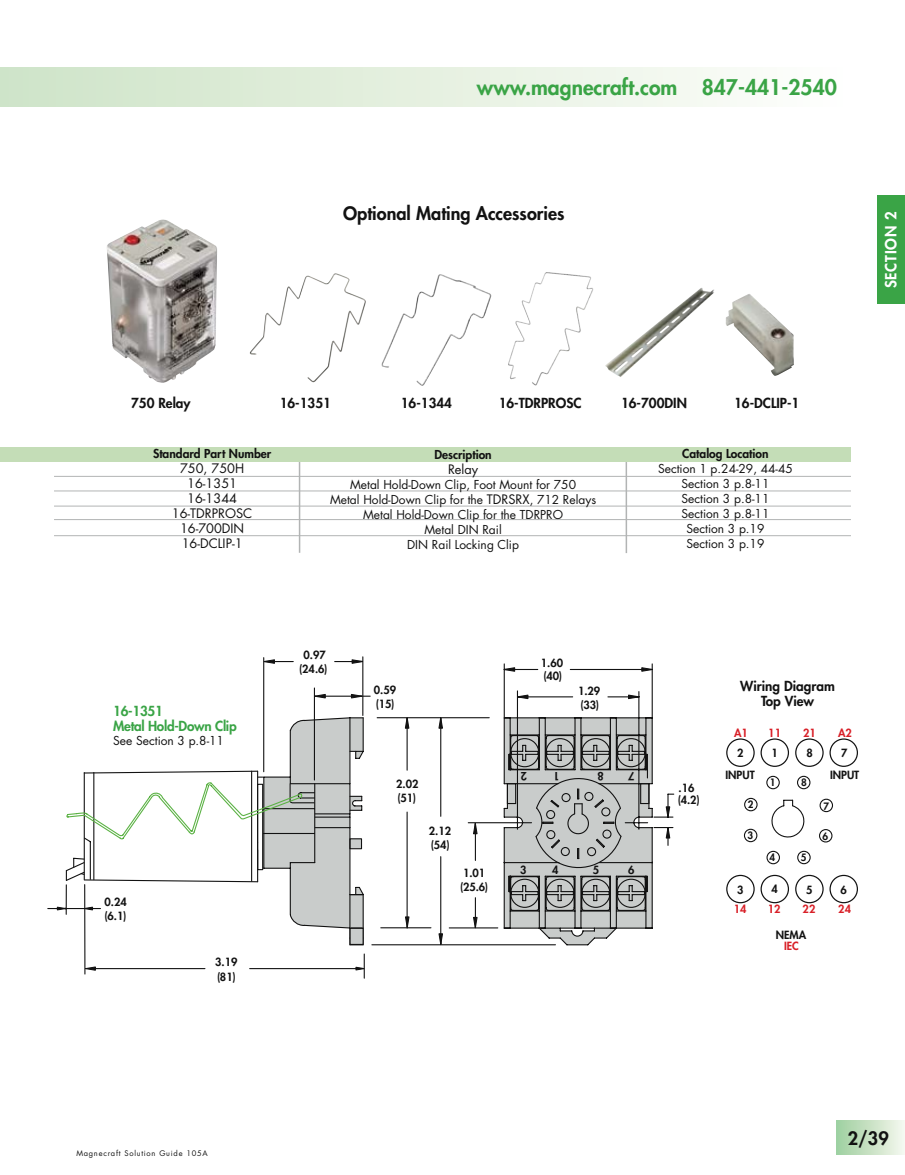
<style>
.page{position:relative;width:905px;height:1175px;background:#fff}
.page>*{position:absolute;margin:0;border:0;box-sizing:border-box;transform-origin:0 0}
.t1{font:800 21px "Futura Std";color:#3aa446}
.t2{font:800 18px "Futura Std";color:#121212}
.t3{font:800 15px "Futura Std";letter-spacing:.05em;color:#fff}
.t4{font:800 13.5px/15px "Futura Std";color:#121212;text-align:center}
.t5{font:800 13.5px/15px "Futura Std";letter-spacing:-.02em;color:#3aa446}
.t6{font:12.75px/15px "Futura Std";color:#121212;text-align:center}
.t7{font:12px/15px "Futura Std";color:#121212;text-align:center}
.t8{font:800 12px "Futura Std";color:#121212}
.t9{font:800 10.95px/14.1px "Futura Std";color:#121212}
.t10{font:800 10.95px "Futura Std";color:#d81f27}
.t11{font:800 9.9px "Futura Std";color:#121212}
.t12{font:7.5px "Futura Std";letter-spacing:.1em;color:#121212}
.s1{font-size:12.75px}
</style>
<div class="page">
<div style="left:0;top:68px;width:850px;height:39px;background:linear-gradient(to right,#cee3c7,#fefefc)"></div>
<div style="left:877px;top:196px;width:27px;height:108px;background:#3aa446"></div>
<div style="left:837px;top:1120px;width:67px;height:34px;background:linear-gradient(to right,#9fcf9f,#f4f7ed)"></div>
<hr style="left:54px;top:476px;width:796px;height:1px;background:#b2b4b4">
<hr style="left:54px;top:490px;width:796px;height:1px;background:#b2b4b4">
<hr style="left:54px;top:506px;width:796px;height:1px;background:#b2b4b4">
<hr style="left:625px;top:457px;width:2px;height:96px;background:#b2b4b4">
<hr style="left:299px;top:457px;width:1px;height:96px;background:#b2b4b4">
<div style="left:0;top:447px;width:850px;height:14px;background:#c4ddb7"></div>
<img style="left:605px;top:288px;width:109px;height:89px">
<img style="left:725px;top:294px;width:68px;height:82px">
<img style="left:107px;top:219px;width:110px;height:164px">
<svg style="left:805px;top:738px;width:53px;height:166px"></svg>
<svg style="left:805px;top:770px;width:28px;height:134px"></svg>
<svg style="left:313px;top:687px;width:492px;height:259px"></svg>
<svg style="left:503px;top:666px;width:13px;height:6px"></svg>
<svg style="left:511px;top:694px;width:18px;height:6px"></svg>
<svg style="left:263px;top:658px;width:13px;height:6px"></svg>
<svg style="left:640px;top:666px;width:13px;height:6px"></svg>
<svg style="left:627px;top:694px;width:18px;height:6px"></svg>
<svg style="left:351px;top:658px;width:13px;height:6px"></svg>
<svg style="left:472px;top:916px;width:6px;height:18px"></svg>
<svg style="left:665px;top:805px;width:6px;height:34px"></svg>
<svg style="left:472px;top:816px;width:6px;height:19px"></svg>
<svg style="left:47px;top:693px;width:397px;height:285px"></svg>
<svg style="left:504px;top:717px;width:148px;height:228px;background:#adafaf"></svg>
<img style="left:250px;top:274px;width:115px;height:108px">
<img style="left:381px;top:274px;width:110px;height:112px">
<hr style="left:54px;top:519px;width:796px;height:1px;background:#b2b4b4">
<img style="left:508px;top:273px;width:84px;height:113px">
<hr style="left:54px;top:535px;width:796px;height:1px;background:#b2b4b4">
<h1 class="t1" style="left:477px;top:74px;width:361px">www.magnecraft.com 847-441-2540</h1>
<h2 class="t2" style="left:343px;top:202px;width:223px">Optional Mating Accessories</h2>
<p class="t3" style="left:881px;top:288px;width:78px;rotate:-90deg">SECTION 2</p>
<p class="t4" style="left:131px;top:395px;width:61px">750 Relay</p>
<p class="t4" style="left:280px;top:395px;width:53px">16-1351</p>
<p class="t4" style="left:621px;top:395px;width:67px">16-700DIN</p>
<p class="t4" style="left:734px;top:395px;width:67px">16-DCLIP-1</p>
<p class="t4" style="left:498px;top:395px;width:84px">16-TDRPROSC</p>
<p class="t4" style="left:401px;top:395px;width:53px">16-1344</p>
<p class="t8" style="left:153px;top:446px;width:120px">Standard Part Number</p>
<p class="t6" style="left:172px;top:461px;width:82px">750, 750H<br>16-1351<br>16-1344<br>16-TDRPROSC<br>16-700DIN<br>16-DCLIP-1</p>
<p class="t8" style="left:434px;top:446px;width:59px">Description</p>
<p class="t6" style="left:448px;top:461px;width:32px">Relay</p>
<p class="t7" style="left:330px;top:477px;width:267px">Metal Hold-Down Clip, Foot Mount for 750<br>Metal Hold-Down Clip for the <span class="s1">TDRSRX</span>, 712 Relays<br>Metal Hold-Down Clip for the TDRPRO<br>Metal DIN Rail<br>DIN Rail Locking Clip</p>
<p class="t8" style="left:682px;top:446px;width:88px">Catalog Location</p>
<p class="t7" style="left:658px;top:461px;width:136px">Section 1 p.24-29, 44-45<br>Section 3 p.8-11<br>Section 3 p.8-11<br>Section 3 p.8-11<br>Section 3 p.19<br>Section 3 p.19</p>
<p class="t5" style="left:113px;top:704px;width:125px">16-1351<br>Metal Hold-Down Clip</p>
<p class="t7" style="left:113px;top:733px;width:112px">See Section 3 p.8-11</p>
<p class="t9" style="left:105px;top:894px;width:24px">0.24</p>
<p class="t9" style="left:104px;top:909px;width:23px">(6.1)</p>
<p class="t9" style="left:215px;top:954px;width:24px">3.19</p>
<p class="t9" style="left:217px;top:970px;width:20px">(81)</p>
<p class="t9" style="left:303px;top:648px;width:24px">0.97</p>
<p class="t9" style="left:299px;top:662px;width:30px">(24.6)</p>
<p class="t9" style="left:374px;top:683px;width:24px;line-height:13.6px">0.59 (15)</p>
<p class="t9" style="left:396px;top:777px;width:24px">2.02 (51)</p>
<p class="t9" style="left:429px;top:823px;width:24px">2.12</p>
<p class="t9" style="left:431px;top:838px;width:20px">(54)</p>
<p class="t9" style="left:463px;top:865px;width:24px">1.01</p>
<p class="t9" style="left:460px;top:879px;width:30px">(25.6)</p>
<p class="t9" style="left:541px;top:656px;width:24px">1.60</p>
<p class="t9" style="left:543px;top:669px;width:20px">(40)</p>
<p class="t9" style="left:578px;top:684px;width:24px">1.29</p>
<p class="t9" style="left:580px;top:697px;width:20px">(33)</p>
<p class="t9" style="left:527px;top:782px;width:8px;rotate:-180deg">2</p>
<p class="t9" style="left:559px;top:782px;width:8px;rotate:-180deg">1</p>
<p class="t9" style="left:603px;top:782px;width:8px;rotate:-180deg">8</p>
<p class="t9" style="left:634px;top:782px;width:8px;rotate:-180deg">7</p>
<p class="t9" style="left:552px;top:862px;width:8px">4</p>
<p class="t9" style="left:628px;top:862px;width:8px">6</p>
<p class="t9" style="left:520px;top:862px;width:8px">3</p>
<p class="t9" style="left:593px;top:862px;width:8px">5</p>
<p class="t9" style="left:678px;top:780px;width:17px">.16</p>
<p class="t9" style="left:677px;top:792px;width:23px">(4.2)</p>
<p class="t4" style="left:740px;top:678px;width:96px">Wiring Diagram<br>Top View</p>
<p class="t10" style="left:734px;top:725px;width:15px">A1</p>
<p class="t10" style="left:768px;top:725px;width:14px">11</p>
<p class="t10" style="left:803px;top:726px;width:14px">21</p>
<p class="t10" style="left:838px;top:726px;width:15px">A2</p>
<p class="t9" style="left:737px;top:745px;width:8px">2</p>
<p class="t9" style="left:771px;top:745px;width:8px">1</p>
<p class="t9" style="left:806px;top:745px;width:8px">8</p>
<p class="t9" style="left:841px;top:746px;width:8px">7</p>
<p class="t9" style="left:725px;top:768px;width:31px">INPUT</p>
<p class="t11" style="left:770px;top:776px;width:7px">1</p>
<p class="t11" style="left:801px;top:776px;width:7px">8</p>
<p class="t9" style="left:830px;top:768px;width:31px">INPUT</p>
<p class="t11" style="left:747px;top:798px;width:7px">2</p>
<p class="t11" style="left:823px;top:800px;width:7px">7</p>
<p class="t11" style="left:747px;top:829px;width:7px">3</p>
<p class="t11" style="left:822px;top:830px;width:7px">6</p>
<p class="t11" style="left:769px;top:851px;width:7px">4</p>
<p class="t11" style="left:800px;top:851px;width:7px">5</p>
<p class="t9" style="left:737px;top:882px;width:8px">3</p>
<p class="t9" style="left:771px;top:882px;width:8px">4</p>
<p class="t9" style="left:806px;top:882px;width:8px">5</p>
<p class="t9" style="left:840px;top:882px;width:8px">6</p>
<p class="t10" style="left:733px;top:902px;width:14px">14</p>
<p class="t10" style="left:767px;top:902px;width:14px">12</p>
<p class="t10" style="left:802px;top:902px;width:14px">22</p>
<p class="t10" style="left:838px;top:902px;width:14px">24</p>
<p class="t9" style="left:775px;top:927px;width:32px">NEMA</p>
<p class="t10" style="left:784px;top:939px;width:16px">IEC</p>
<p class="t12" style="left:76px;top:1148px;width:133px">Magnecraft Solution Guide 105A</p>
<h2 class="t2" style="left:847px;top:1126px;width:42px">2/39</h2>
</div>
